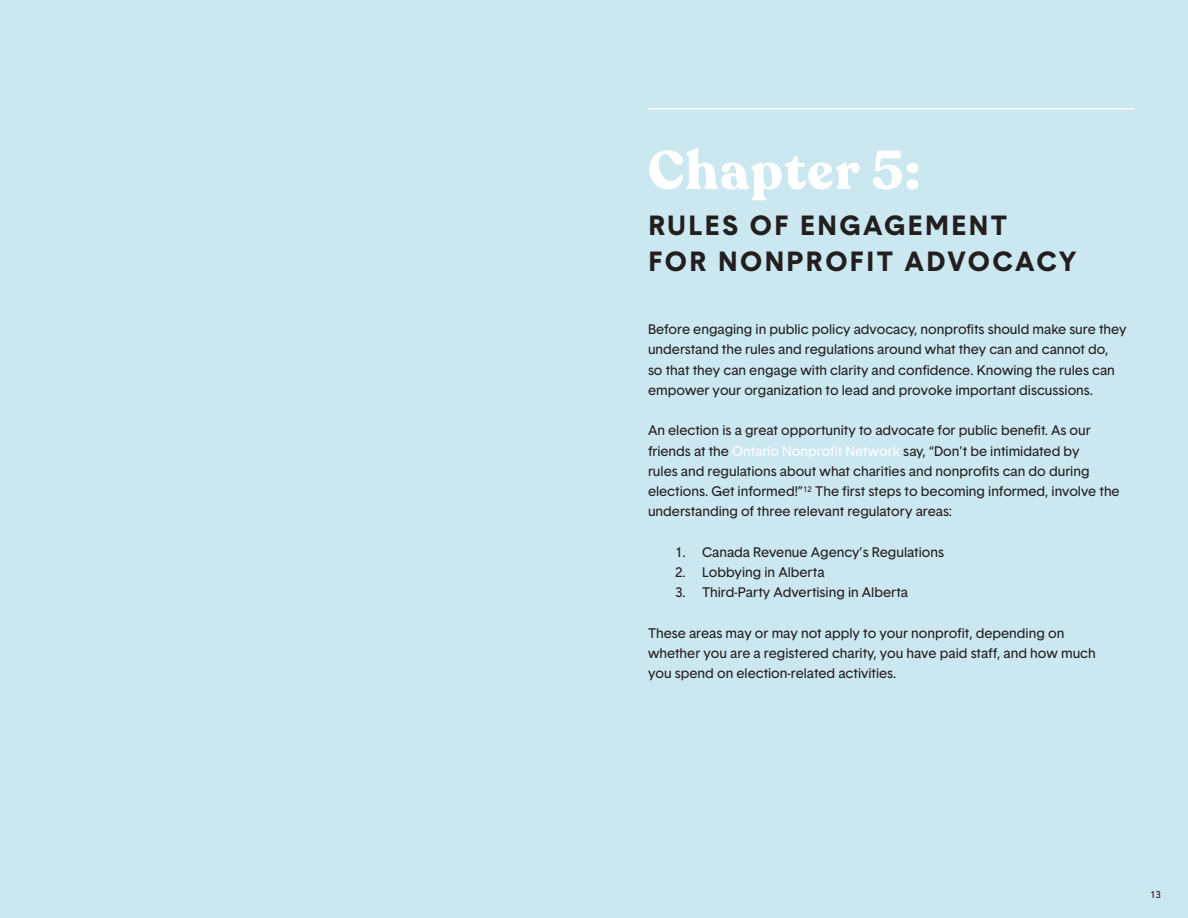
<style>
.page{position:relative;width:1188px;height:918px;background:#cbe7f0}
.page>*{position:absolute;margin:0;border:0;box-sizing:border-box;transform-origin:0 0}
.t1{font:700 54px "Recoleta";letter-spacing:.025em;color:#fff}
.t2{font:700 27px/36px "Basetica";letter-spacing:.09em;color:#231f20}
.t3{font:13.5px/20.2px "Basetica";color:#231f20}
.t4{font:9.75px "Basetica";color:#291324}
.s1{color:#fff}
</style>
<div class="page">
<hr style="left:648px;top:108px;width:486px;height:2px;background:#fff">
<h1 class="t1" style="left:648px;top:136px;width:274px">Chapter 5:</h1>
<h2 class="t2" style="left:648px;top:207px;width:430px">RULES OF ENGAGEMENT<br>FOR NONPROFIT ADVOCACY</h2>
<p class="t3" style="left:648px;top:319px;width:480px">Before engaging in public policy advocacy, nonprofits should make sure they understand the rules and regulations around what they can and cannot do,<br>so that they can engage with clarity and confidence. Knowing the rules can empower your organization to lead and provoke important discussions.</p>
<p class="t3" style="left:648px;top:421px;width:473px">An election is a great opportunity to advocate for public benefit. As our friends at the <span class="s1">Ontario Nonprofit Network</span> say, “Don’t be intimidated by<br>rules and regulations about what charities and nonprofits can do during elections. Get informed!”<sup>12</sup> The first steps to becoming informed, involve the understanding of three relevant regulatory areas:</p>
<p class="t3" style="left:675px;top:542px;width:271px">1. Canada Revenue Agency’s Regulations</p>
<p class="t3" style="left:675px;top:562px;width:151px">2. Lobbying in Alberta</p>
<p class="t3" style="left:675px;top:583px;width:235px">3. Third-Party Advertising in Alberta</p>
<p class="t3" style="left:648px;top:623px;width:449px">These areas may or may not apply to your nonprofit, depending on whether you are a registered charity, you have paid staff, and how much you spend on election-related activities.</p>
<p class="t4" style="left:1150px;top:889px;width:12px">13</p>
</div>
